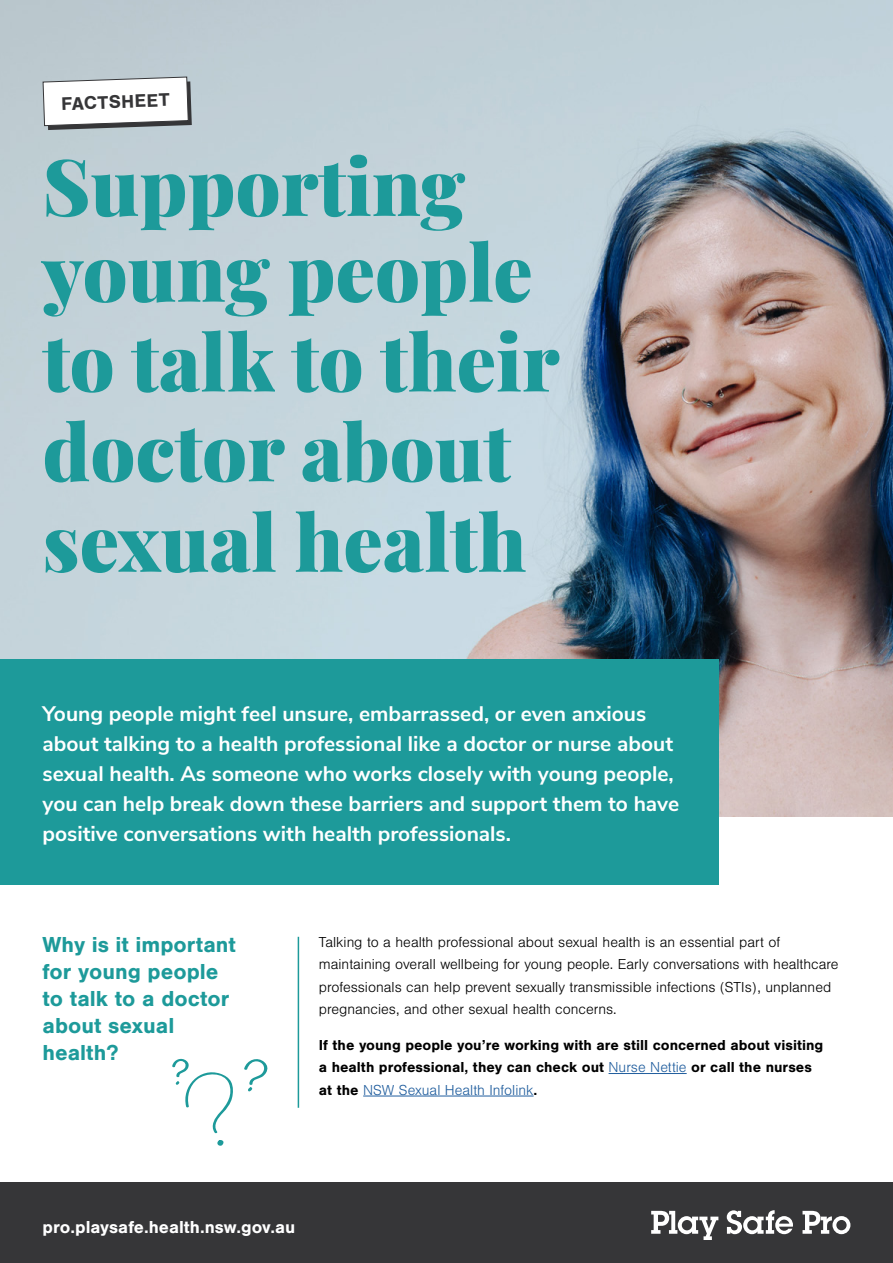
<style>
.page{position:relative;width:893px;height:1263px;background:#fff}
.page>*{position:absolute;margin:0;border:0;box-sizing:border-box;transform-origin:0 0}
.t1{font:900 78.45px/88.9px "Playfair Display";color:#1d9a9a}
.t2{font:700 22.5px/27px "Nimbus San";color:#1d9a9a}
.t3{font:700 21px/30px "Nunito Sans";color:#fff}
.t4{font:700 18.9px "Nimbus San";color:#363638}
.t5{font:700 18px "Nimbus San";color:#fff}
.t6{font:300 15px/22.5px "Nimbus San";color:#000}
.t7{font:700 15px/22.5px "Nimbus San";color:#000}
.s1{font-weight:300;color:#215e9e}
</style>
<div class="page">
<img style="left:0;top:0;width:893px;height:816px">
<div style="left:0;top:1182px;width:893px;height:81px;background:#363638"></div>
<svg style="left:651px;top:1211px;width:67px;height:29px"></svg>
<svg style="left:727px;top:1210px;width:66px;height:24px"></svg>
<svg style="left:802px;top:1211px;width:48px;height:23px"></svg>
<hr style="left:609px;top:1073px;width:78px;height:1px;background:#215e9e">
<hr style="left:363px;top:1096px;width:171px;height:1px;background:#215e9e">
<hr style="left:298px;top:937px;width:1px;height:171px;background:#1d9a9a">
<svg style="left:244px;top:1059px;width:24px;height:32px"></svg>
<svg style="left:172px;top:1058px;width:61px;height:76px"></svg>
<svg style="left:217px;top:1140px;width:7px;height:6px"></svg>
<svg style="left:42px;top:76px;width:150px;height:54px"></svg>
<div style="left:0;top:659px;width:719px;height:225px;background:#1d9a9a"></div>
<p class="t4" style="left:61px;top:93px;width:110px;rotate:-2deg">FACTSHEET</p>
<h1 class="t1" style="left:43px;top:135px;width:519px">Supporting young people to talk to their doctor about sexual health</h1>
<p class="t3" style="left:43px;top:697px;width:638px">Young people might feel unsure, embarrassed, or even anxious about talking to a health professional like a doctor or nurse about sexual health. As someone who works closely with young people, you can help break down these barriers and support them to have positive conversations with health professionals.</p>
<p class="t2" style="left:43px;top:931px;width:195px">Why is it important for young people to talk to a doctor about sexual health?</p>
<p class="t6" style="left:319px;top:931px;width:521px">Talking to a health professional about sexual health is an essential part of maintaining overall wellbeing for young people. Early conversations with healthcare professionals can help prevent sexually transmissible infections (STIs), unplanned pregnancies, and other sexual health concerns.</p>
<p class="t7" style="left:319px;top:1033px;width:506px">If the young people you’re working with are still concerned about visiting a health professional, they can check out <span class="s1">Nurse Nettie</span> or call the nurses at the <span class="s1">NSW Sexual Health Infolink</span>.</p>
<p class="t5" style="left:43px;top:1217px;width:254px">pro.playsafe.health.nsw.gov.au</p>
</div>
